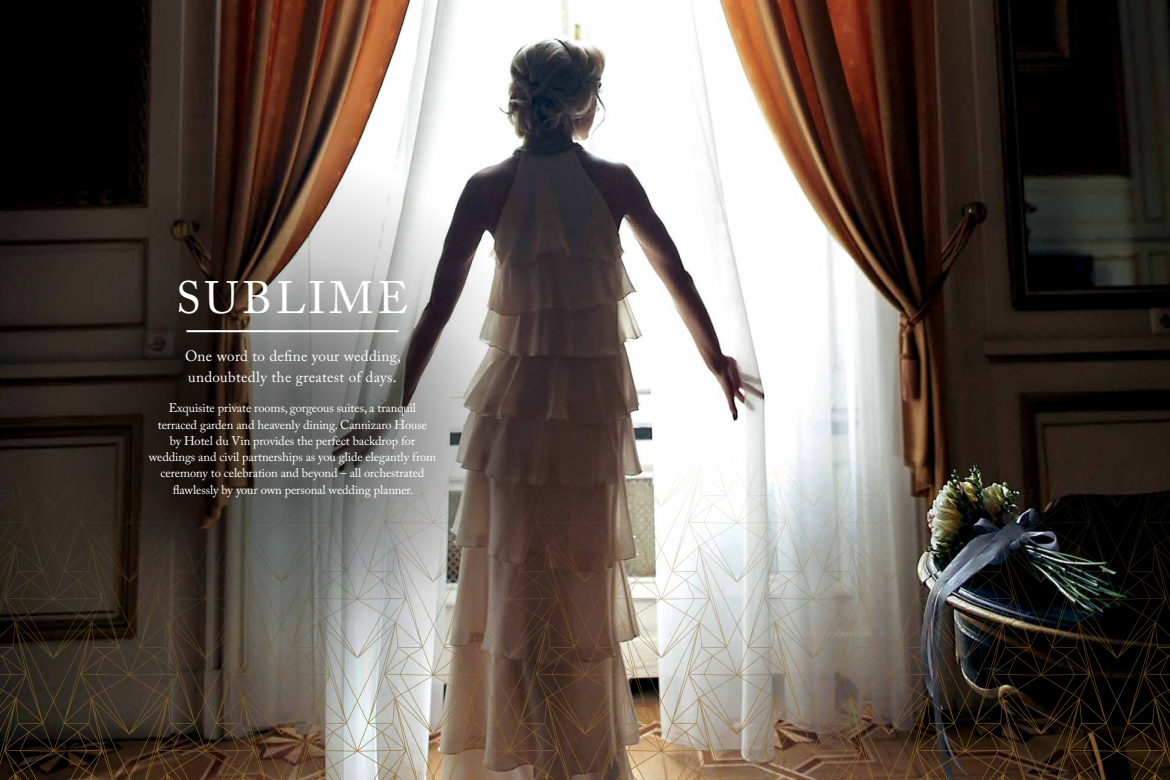
<style>
.page{position:relative;width:1170px;height:780px;background:#fff}
.page>*{position:absolute;margin:0;border:0;box-sizing:border-box;transform-origin:0 0}
.t1{font:45px "Adobe Caslon Pro";letter-spacing:.09em;color:#fff}
.t2{font:15px/20.4px "Adobe Caslon Pro";letter-spacing:.02em;color:#fff}
.t3{font:12.5px/16.2px "Adobe Caslon Pro";letter-spacing:-.01em;color:#fff;text-align:center}
</style>
<div class="page">
<img style="left:0;top:0;width:1169px;height:192px">
<svg style="left:0;top:192px;width:585px;height:588px;background:#463931"></svg>
<svg style="left:497px;top:192px;width:24px;height:11px"></svg>
<img style="left:585px;top:192px;width:584px;height:588px">
<svg style="left:1104px;top:192px;width:24px;height:11px"></svg>
<svg style="left:53px;top:257px;width:477px;height:476px;background:#6f665d"></svg>
<svg style="left:53px;top:156px;width:477px;height:476px;background:#625c57"></svg>
<hr style="left:186px;top:330px;width:212px;height:2px;background:#fff">
<h1 class="t1" style="left:176px;top:271px;width:234px">SUBLIME</h1>
<p class="t2" style="left:185px;top:346px;width:217px">One word to define your wedding, undoubtedly the greatest of days.</p>
<p class="t3" style="left:149px;top:400px;width:289px">Exquisite private rooms, gorgeous suites, a tranquil terraced garden and heavenly dining. Cannizaro House<br>by Hotel du Vin provides the perfect backdrop for weddings and civil partnerships as you glide elegantly from ceremony to celebration and beyond – all orchestrated flawlessly by your own personal wedding planner.</p>
</div>
